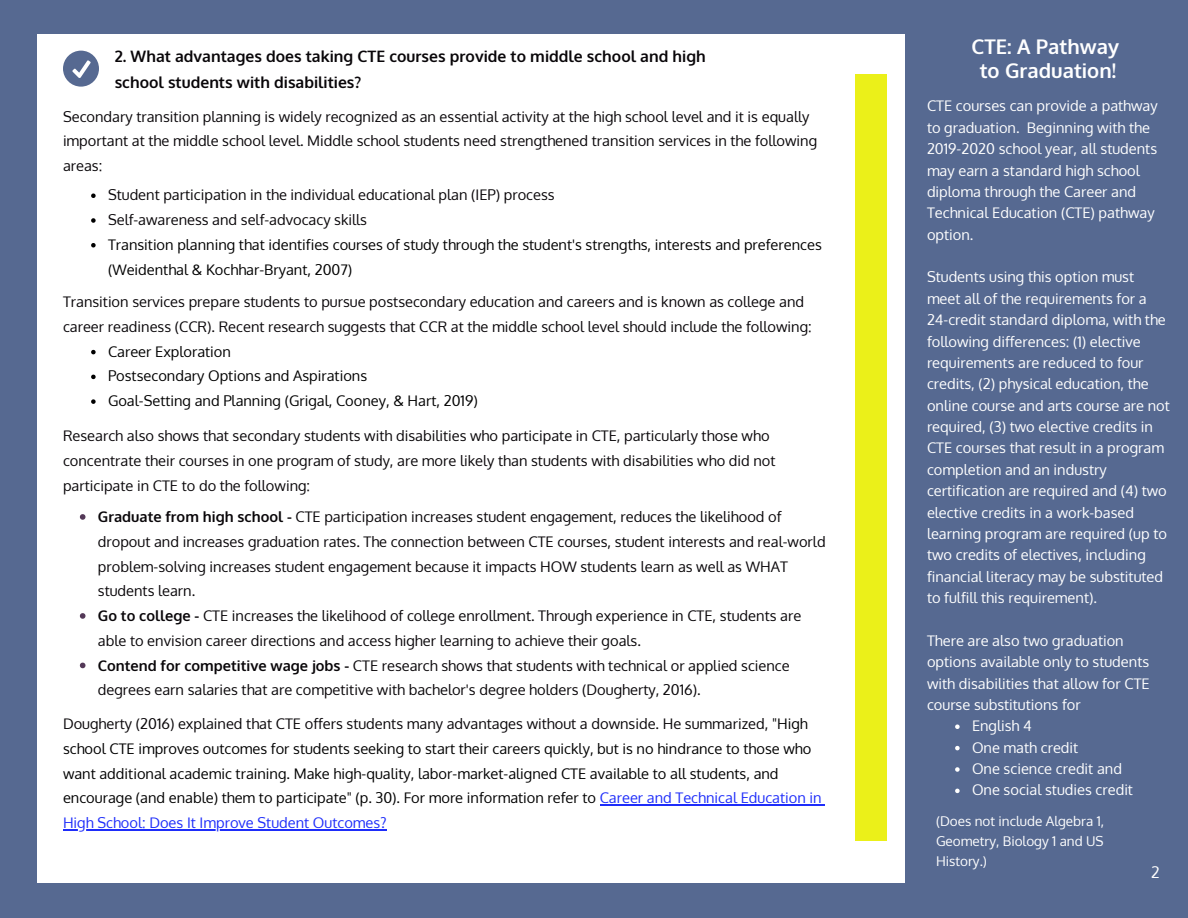
<style>
.page{position:relative;width:1188px;height:918px;background:#566991}
.page>*{position:absolute;margin:0;border:0;box-sizing:border-box;transform-origin:0 0}
.t1{font:700 20.25px/23.7px "Oxygen";color:#fff;text-align:center}
.t2{font:700 15.75px/25.8px "Oxygen";color:#090609}
.t3{font:15.75px "Oxygen";color:#fff}
.t4{font:14.7px/24.8px "Oxygen";color:#090609}
.t5{font:14.7px/21.3px "Oxygen";color:#fff}
.t6{font:14.7px/24.8px "Oxygen";color:#000}
.t7{font:13.5px/20.2px "Oxygen";color:#fff;text-align:justify}
.s1{font-weight:700}
.s2{color:#090609}
.s3{color:#1e2dfa}
</style>
<div class="page">
<div style="left:37px;top:35px;width:1115px;height:848px;background:#fff"></div>
<div style="left:855px;top:74px;width:32px;height:766px;background:#ebf019"></div>
<div style="left:906px;top:33px;width:38px;height:852px;background:#566991"></div>
<div style="left:944px;top:34px;width:208px;height:852px;background:#566991"></div>
<svg style="left:63px;top:51px;width:36px;height:36px"></svg>
<svg style="left:80px;top:514px;width:6px;height:6px"></svg>
<svg style="left:80px;top:613px;width:6px;height:6px"></svg>
<svg style="left:80px;top:663px;width:6px;height:5px"></svg>
<svg style="left:91px;top:350px;width:5px;height:4px"></svg>
<svg style="left:91px;top:375px;width:5px;height:4px"></svg>
<svg style="left:91px;top:399px;width:5px;height:5px"></svg>
<hr style="left:600px;top:804px;width:222px;height:1px;background:#1e2dfa">
<hr style="left:63px;top:829px;width:324px;height:1px;background:#1e2dfa">
<svg style="left:91px;top:194px;width:5px;height:4px"></svg>
<svg style="left:91px;top:218px;width:5px;height:5px"></svg>
<svg style="left:91px;top:243px;width:5px;height:5px"></svg>
<svg style="left:955px;top:724px;width:5px;height:5px"></svg>
<svg style="left:955px;top:746px;width:5px;height:4px"></svg>
<svg style="left:955px;top:767px;width:5px;height:5px"></svg>
<svg style="left:955px;top:789px;width:5px;height:4px"></svg>
<p class="t2" style="left:115px;top:44px;width:593px">2. What advantages does taking CTE courses provide to middle school and high school students with disabilities?</p>
<p class="t4" style="left:63px;top:104px;width:756px">Secondary transition planning is widely recognized as an essential activity at the high school level and it is equally important at the middle school level. Middle school students need strengthened transition services in the following areas:</p>
<p class="t4" style="left:108px;top:183px;width:448px">Student participation in the individual educational plan (IEP) process<br>Self-awareness and self-advocacy skills</p>
<p class="t6" style="left:108px;top:232px;width:715px">Transition planning that identifies courses of study through the student's strengths, interests and preferences (Weidenthal &amp; Kochhar-Bryant, 2007)</p>
<p class="t4" style="left:63px;top:290px;width:750px">Transition services prepare students to pursue postsecondary education and careers and is known as college and career readiness (CCR). Recent research suggests that CCR at the middle school level should include the following:</p>
<p class="t6" style="left:108px;top:339px;width:371px">Career Exploration<br>Postsecondary Options and Aspirations<br>Goal-Setting and Planning (Grigal, Cooney, &amp; Hart, 2019)</p>
<p class="t4" style="left:63px;top:423px;width:714px">Research also shows that secondary students with disabilities who participate in CTE, particularly those who concentrate their courses in one program of study, are more likely than students with disabilities who did not participate in CTE to do the following:</p>
<p class="t4" style="left:98px;top:504px;width:729px"><span class="s1">Graduate from high school -</span> CTE participation increases student engagement, reduces the likelihood of dropout and increases graduation rates. The connection between CTE courses, student interests and real-world problem-solving increases student engagement because it impacts HOW students learn as well as WHAT students learn.<br><span class="s1">Go to college -</span> CTE increases the likelihood of college enrollment. Through experience in CTE, students are able to envision career directions and access higher learning to achieve their goals.<br><span class="s1">Contend for competitive wage jobs -</span> CTE research shows that students with technical or applied science degrees earn salaries that are competitive with bachelor's degree holders (Dougherty, 2016).</p>
<p class="t6" style="left:63px;top:711px;width:760px"><span class="s2">Dougherty (2016) explained that CTE offers students many advantages without a downside. He summarized,</span> "High school CTE improves outcomes for students seeking to start their careers quickly, but is no hindrance to those who want additional academic training. Make high-quality, labor-market-aligned CTE available to all students, and encourage (and enable) them to participate" (p. 30). For more information refer to <span class="s3">Career and Technical Education in High School: Does It Improve Student Outcomes?</span></p>
<h1 class="t1" style="left:972px;top:35px;width:149px">CTE: A Pathway to Graduation!</h1>
<p class="t5" style="left:927px;top:95px;width:232px">CTE courses can provide a pathway to graduation. Beginning with the<br>2019-2020 school year, all students may earn a standard high school diploma through the Career and<br>Technical Education (CTE) pathway option.</p>
<p class="t5" style="left:927px;top:266px;width:244px">Students using this option must meet all of the requirements for a 24-credit standard diploma, with the following differences: (1) elective requirements are reduced to four credits, (2) physical education, the online course and arts course are not required, (3) two elective credits in CTE courses that result in a program completion and an industry certification are required and (4) two elective credits in a work-based learning program are required (up to two credits of electives, including financial literacy may be substituted to fulfill this requirement).</p>
<p class="t5" style="left:927px;top:630px;width:198px">There are also two graduation</p>
<p class="t5" style="left:927px;top:651px;width:224px">options available only to students</p>
<p class="t5" style="left:927px;top:673px;width:224px">with disabilities that allow for CTE</p>
<p class="t5" style="left:927px;top:694px;width:155px">course substitutions for</p>
<p class="t5" style="left:972px;top:715px;width:61px">English 4</p>
<p class="t5" style="left:972px;top:737px;width:108px">One math credit</p>
<p class="t5" style="left:972px;top:758px;width:151px">One science credit and</p>
<p class="t5" style="left:972px;top:779px;width:163px">One social studies credit</p>
<p class="t7" style="left:936px;top:811px;width:170px">(Does not include Algebra 1, Geometry, Biology 1 and US History.)</p>
<p class="t3" style="left:1151px;top:861px;width:10px">2</p>
</div>
